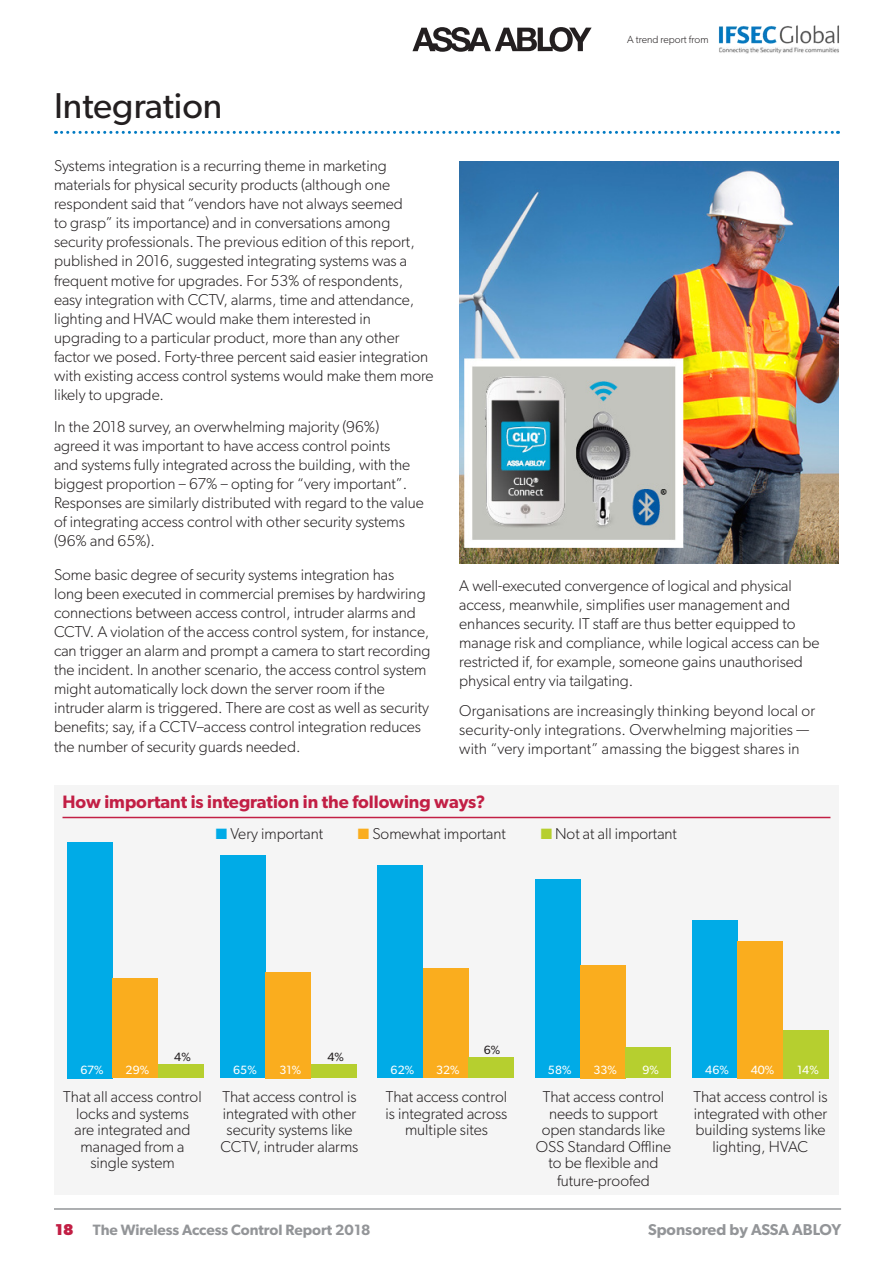
<style>
.page{position:relative;width:893px;height:1263px;background:#fff}
.page>*{position:absolute;margin:0;border:0;box-sizing:border-box;transform-origin:0 0}
.Chapter_head{font:36px "Gibson";color:#231f20}
.analysis_head{font:600 18px "Gibson";color:#c21f45}
.body_copy{font:300 15.75px/19px "Gibson";color:#231f20}
.t1{font:600 15.75px "Gibson";color:#939598}
.t2{font:600 15px "Gibson";color:#939598}
.bar_chart_per_cent{font:12px "Gibson";color:#fff}
.bar_chart_per_cent-2{font:12px "Gibson";color:#231f20}
.t3{font:300 10.5px "Gibson";color:#231f20}
.s1{color:#00abe7}
.s2{color:#faad1e}
.s3{color:#b6cf2f}
.s4{font-weight:700;font-size:15.75px;color:#c21f45}
</style>
<div class="page">
<hr style="left:54px;top:1208px;width:787px;height:2px;background:#939598">
<img style="left:718px;top:25px;width:121px;height:29px">
<svg style="left:412px;top:27px;width:180px;height:25px"></svg>
<svg style="left:56px;top:131px;width:782px;height:3px"></svg>
<div style="left:54px;top:785px;width:785px;height:410px;background:#f5f5f5"></div>
<hr style="left:63px;top:817px;width:767px;height:1px;background:#c21f45">
<div style="left:220px;top:855px;width:45px;height:223px;background:#00abe7"></div>
<div style="left:378px;top:865px;width:45px;height:213px;background:#00abe7"></div>
<div style="left:535px;top:879px;width:45px;height:199px;background:#00abe7"></div>
<div style="left:692px;top:920px;width:45px;height:158px;background:#00abe7"></div>
<div style="left:67px;top:842px;width:45px;height:236px;background:#00abe7"></div>
<div style="left:266px;top:972px;width:45px;height:106px;background:#faad1e"></div>
<div style="left:423px;top:968px;width:45px;height:110px;background:#faad1e"></div>
<div style="left:580px;top:965px;width:46px;height:113px;background:#faad1e"></div>
<div style="left:738px;top:941px;width:45px;height:137px;background:#faad1e"></div>
<div style="left:113px;top:979px;width:45px;height:99px;background:#faad1e"></div>
<div style="left:311px;top:1064px;width:45px;height:14px;background:#b6cf2f"></div>
<div style="left:468px;top:1058px;width:46px;height:20px;background:#b6cf2f"></div>
<div style="left:626px;top:1047px;width:45px;height:31px;background:#b6cf2f"></div>
<div style="left:783px;top:1030px;width:45px;height:48px;background:#b6cf2f"></div>
<div style="left:158px;top:1064px;width:45px;height:14px;background:#b6cf2f"></div>
<img style="left:459px;top:162px;width:380px;height:401px">
<p class="t3" style="left:627px;top:33px;width:83px">A trend report from</p>
<p class="Chapter_head" style="left:54px;top:84px;width:170px">Integration</p>
<p class="body_copy" style="left:54px;top:156px;width:381px">Systems integration is a recurring theme in marketing materials for physical security products (although one respondent said that “vendors have not always seemed<br>to grasp” its importance) and in conversations among security professionals. The previous edition of this report, published in 2016, suggested integrating systems was a frequent motive for upgrades. For 53% of respondents, easy integration with CCTV, alarms, time and attendance, lighting and HVAC would make them interested in upgrading to a particular product, more than any other factor we posed. Forty-three percent said easier integration with existing access control systems would make them more likely to upgrade.</p>
<p class="body_copy" style="left:54px;top:417px;width:371px">In the 2018 survey, an overwhelming majority (96%) agreed it was important to have access control points<br>and systems fully integrated across the building, with the biggest proportion – 67% – opting for “very important”.<br>Responses are similarly distributed with regard to the value of integrating access control with other security systems (96% and 65%).</p>
<p class="body_copy" style="left:54px;top:565px;width:378px">Some basic degree of security systems integration has<br>long been executed in commercial premises by hardwiring connections between access control, intruder alarms and CCTV. A violation of the access control system, for instance, can trigger an alarm and prompt a camera to start recording the incident. In another scenario, the access control system might automatically lock down the server room if the intruder alarm is triggered. There are cost as well as security benefits; say, if a CCTV–access control integration reduces the number of security guards needed.</p>
<p class="body_copy" style="left:459px;top:575px;width:362px">A well-executed convergence of logical and physical access, meanwhile, simplifies user management and enhances security. IT staff are thus better equipped to manage risk and compliance, while logical access can be restricted if, for example, someone gains unauthorised physical entry via tailgating.</p>
<p class="body_copy" style="left:459px;top:700px;width:357px">Organisations are increasingly thinking beyond local or security-only integrations. Overwhelming majorities — with “very important” amassing the biggest shares in</p>
<p class="analysis_head" style="left:63px;top:791px;width:425px">How important is integration in the following ways?</p>
<p class="body_copy" style="left:216px;top:824px;width:109px"><span class="s1">■</span> Very important</p>
<p class="body_copy" style="left:358px;top:824px;width:150px"><span class="s2">■</span> Somewhat important</p>
<p class="body_copy" style="left:541px;top:824px;width:138px"><span class="s3">■</span> Not at all important</p>
<p class="bar_chart_per_cent-2" style="left:174px;top:1049px;width:18px">4%</p>
<p class="bar_chart_per_cent-2" style="left:327px;top:1049px;width:18px">4%</p>
<p class="bar_chart_per_cent-2" style="left:484px;top:1043px;width:18px">6%</p>
<p class="bar_chart_per_cent" style="left:80px;top:1062px;width:25px">67%</p>
<p class="bar_chart_per_cent" style="left:126px;top:1062px;width:25px">29%</p>
<p class="bar_chart_per_cent" style="left:233px;top:1062px;width:25px">65%</p>
<p class="bar_chart_per_cent" style="left:280px;top:1062px;width:23px">31%</p>
<p class="bar_chart_per_cent" style="left:391px;top:1062px;width:25px">62%</p>
<p class="bar_chart_per_cent" style="left:436px;top:1062px;width:25px">32%</p>
<p class="bar_chart_per_cent" style="left:548px;top:1062px;width:25px">58%</p>
<p class="bar_chart_per_cent" style="left:593px;top:1062px;width:25px">33%</p>
<p class="bar_chart_per_cent" style="left:642px;top:1062px;width:18px">9%</p>
<p class="bar_chart_per_cent" style="left:705px;top:1062px;width:25px">46%</p>
<p class="bar_chart_per_cent" style="left:751px;top:1062px;width:25px">40%</p>
<p class="bar_chart_per_cent" style="left:797px;top:1062px;width:23px">14%</p>
<p class="body_copy" style="left:63px;top:1088px;width:140px;line-height:16.5px;text-align:center">That all access control locks and systems<br>are integrated and managed from a single system</p>
<p class="body_copy" style="left:221px;top:1088px;width:139px;line-height:16.5px;text-align:center">That access control is integrated with other security systems like<br>CCTV, intruder alarms</p>
<p class="body_copy" style="left:386px;top:1088px;width:123px;line-height:16.5px;text-align:center">That access control is integrated across multiple sites</p>
<p class="body_copy" style="left:536px;top:1088px;width:137px;line-height:16.5px;text-align:center">That access control needs to support open standards like<br>OSS Standard Offline to be flexible and</p>
<p class="body_copy" style="left:557px;top:1171px;width:94px">future-proofed</p>
<p class="body_copy" style="left:693px;top:1088px;width:136px;line-height:16.5px;text-align:center">That access control is integrated with other building systems like lighting, HVAC</p>
<p class="t2" style="left:55px;top:1221px;width:317px"><span class="s4">18</span> The Wireless Access Control Report 2018</p>
<p class="t1" style="left:648px;top:1220px;width:195px">Sponsored by ASSA ABLOY</p>
</div>
